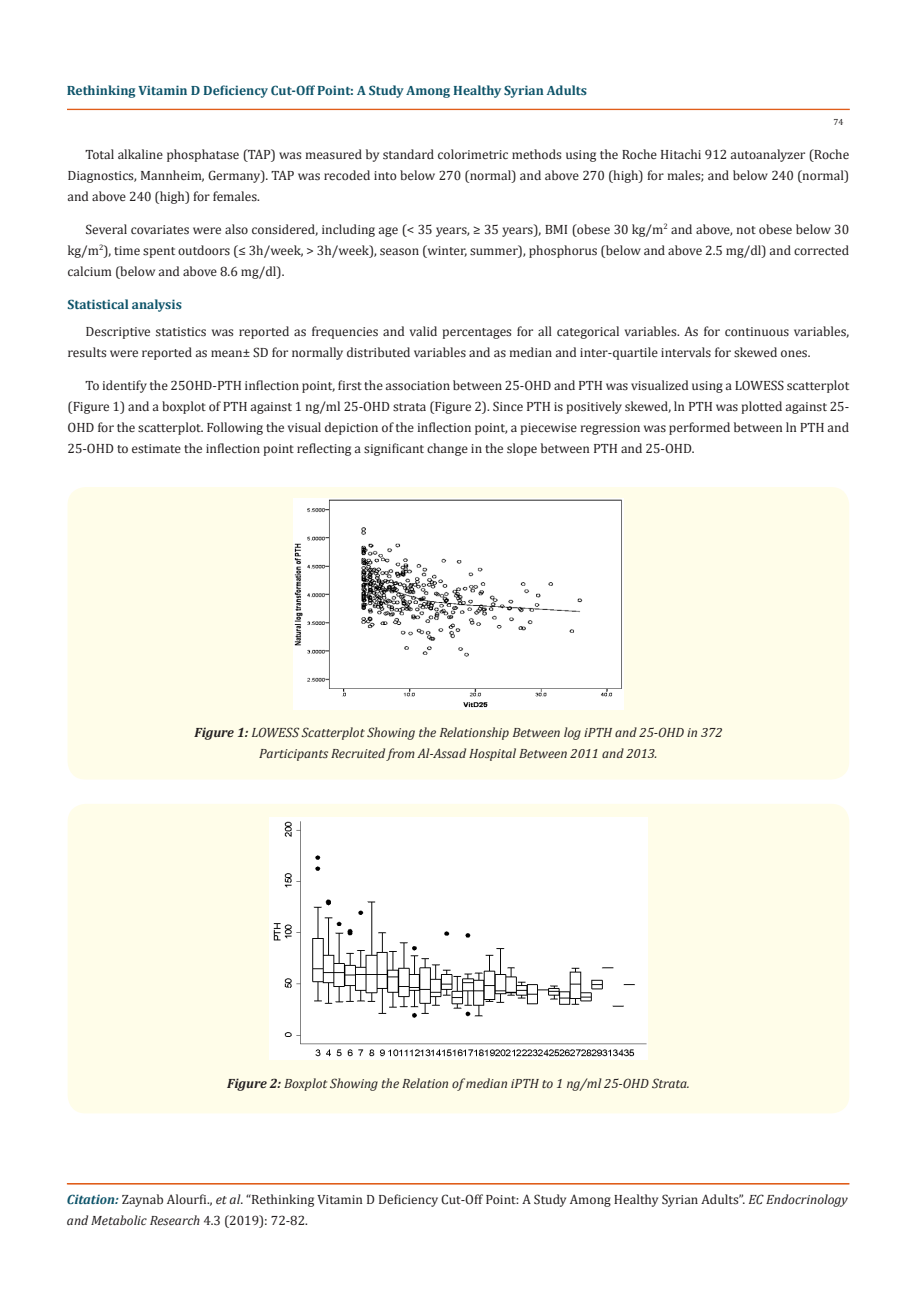
<style>
.page{position:relative;width:917px;height:1296px;background:#fff}
.page>*{position:absolute;margin:0;border:0;box-sizing:border-box;transform-origin:0 0}
.para{font:13.5px/21px "Cambria";color:#231f20;text-align:justify}
.t1{font:italic 13.5px/21px "Cambria";color:#231f20;text-align:center}
.List_Paragraph{font:700 13.5px "Cambria";color:#0e546a}
.t2{font:9px "Cambria";color:#231f20}
.s1{font-weight:700}
.s2{font-weight:700;font-style:italic;color:#0e546a}
.s3{font-style:italic}
</style>
<div class="page">
<div style="left:67px;top:109px;width:782px;height:1px;border:1px solid #e05d1a"></div>
<div style="left:68px;top:487px;width:781px;height:293px;background:#fffde9;border-radius:18px"></div>
<img style="left:293px;top:499px;width:331px;height:210px">
<div style="left:68px;top:804px;width:781px;height:309px;background:#fffde9;border-radius:18px"></div>
<img style="left:270px;top:818px;width:377px;height:242px">
<p class="List_Paragraph" style="left:67px;top:81px;width:521px">Rethinking Vitamin D Deficiency Cut-Off Point: A Study Among Healthy Syrian Adults</p>
<p class="t2" style="left:833px;top:117px;width:11px">74</p>
<p class="para" style="left:68px;top:144px;width:783px;text-indent:18px">Total alkaline phosphatase (TAP) was measured by standard colorimetric methods using the Roche Hitachi 912 autoanalyzer (Roche Diagnostics, Mannheim, Germany). TAP was recoded into below 270 (normal) and above 270 (high) for males; and below 240 (normal) and above 240 (high) for females.</p>
<p class="para" style="left:68px;top:219px;width:783px;text-indent:18px">Several covariates were also considered, including age (&lt; 35 years, ≥ 35 years), BMI (obese 30 kg/m<sup>2</sup> and above, not obese below 30 kg/m<sup>2</sup>), time spent outdoors (≤ 3h/week, &gt; 3h/week), season (winter, summer), phosphorus (below and above 2.5 mg/dl) and corrected calcium (below and above 8.6 mg/dl).</p>
<p class="List_Paragraph" style="left:68px;top:295px;width:116px">Statistical analysis</p>
<p class="para" style="left:68px;top:321px;width:783px;text-indent:18px">Descriptive statistics was reported as frequencies and valid percentages for all categorical variables. As for continuous variables, results were reported as mean± SD for normally distributed variables and as median and inter-quartile intervals for skewed ones.</p>
<p class="para" style="left:68px;top:375px;width:783px;text-indent:18px">To identify the 25OHD-PTH inflection point, first the association between 25-OHD and PTH was visualized using a LOWESS scatterplot (Figure 1) and a boxplot of PTH against 1 ng/ml 25-OHD strata (Figure 2). Since PTH is positively skewed, ln PTH was plotted against 25- OHD for the scatterplot. Following the visual depiction of the inflection point, a piecewise regression was performed between ln PTH and 25-OHD to estimate the inflection point reflecting a significant change in the slope between PTH and 25-OHD.</p>
<p class="t1" style="left:194px;top:721px;width:529px"><span class="s1">Figure 1:</span> LOWESS Scatterplot Showing the Relationship Between log iPTH and 25-OHD in 372<br>Participants Recruited from Al-Assad Hospital Between 2011 and 2013.</p>
<p class="t1" style="left:227px;top:1072px;width:464px"><span class="s1">Figure 2:</span> Boxplot Showing the Relation of median iPTH to 1 ng/ml 25-OHD Strata.</p>
<p class="para" style="left:67px;top:1189px;width:782px"><span class="s2">Citation:</span> Zaynab Alourfi., <span class="s3">et al</span>. “Rethinking Vitamin D Deficiency Cut-Off Point: A Study Among Healthy Syrian Adults”. <span class="s3">EC Endocrinology and Metabolic Research</span> 4.3 (2019): 72-82.</p>
</div>
